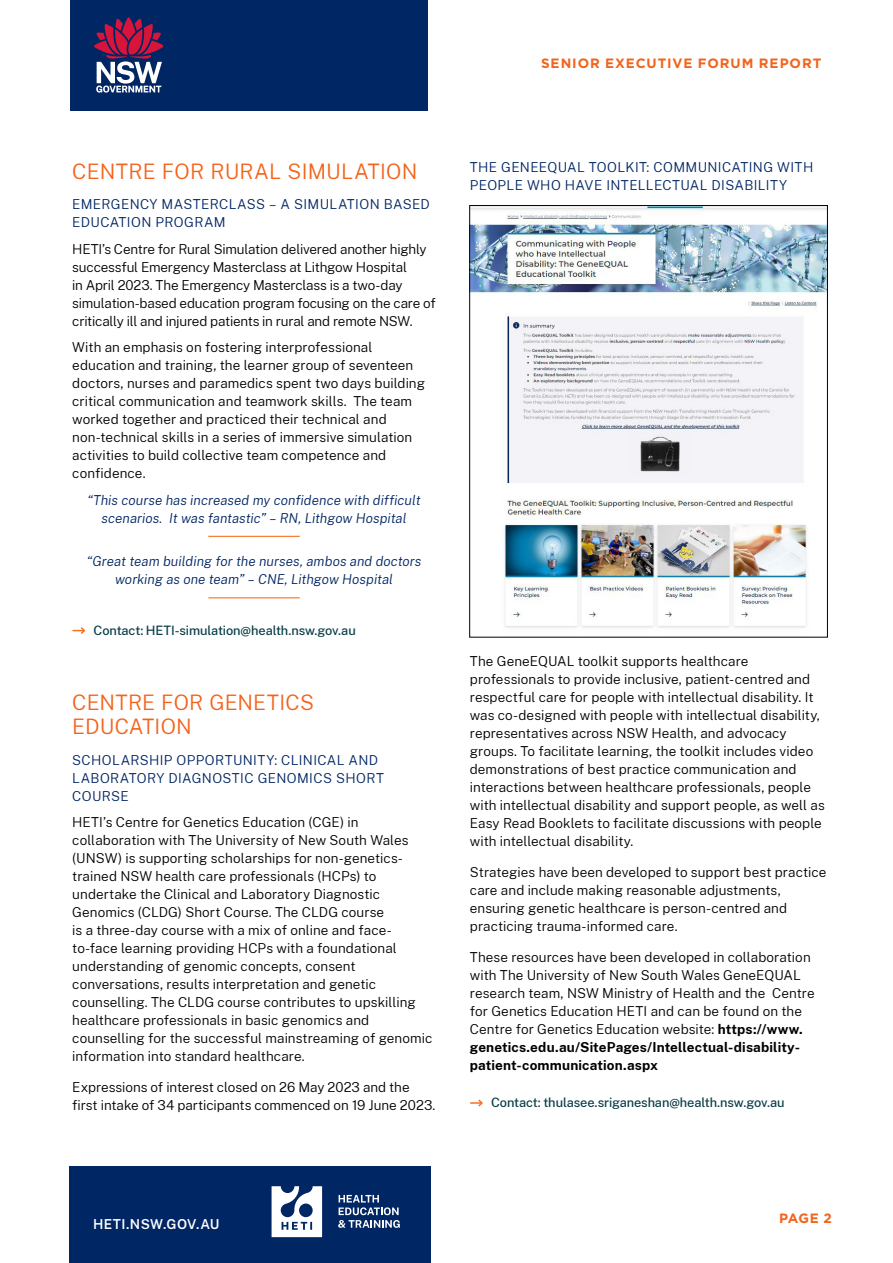
<style>
.page{position:relative;width:893px;height:1263px;background:#fff}
.page>*{position:absolute;margin:0;border:0;box-sizing:border-box;transform-origin:0 0}
.t1{font:300 21px/24px "Public Sans";letter-spacing:.01em;color:#f3631b}
.t2{font:300 13.5px/18px "Public Sans";letter-spacing:.005em;color:#000}
.t3{font:300 13.5px/18px "Public Sans";letter-spacing:-.015em;color:#000}
.t4{font:300 13.5px/18px "Public Sans";letter-spacing:.025em;color:#002664}
.t5{font:italic 300 13.5px/18px "Public Sans";letter-spacing:.005em;color:#002664;text-align:center}
.t6{font:700 13.5px "Gotham";letter-spacing:.065em;color:#f3631b}
.t7{font:600 13.5px "Public Sans";letter-spacing:.025em;color:#fff}
.t8{font:500 12.75px "Public Sans";letter-spacing:-.01em;color:#0b3f47}
.s1{font-weight:700}
</style>
<div class="page">
<div style="left:70px;top:0;width:357px;height:111px;background:#002664"></div>
<div style="left:70px;top:1166px;width:361px;height:97px;background:#002664"></div>
<svg style="left:94px;top:18px;width:69px;height:75px"></svg>
<svg style="left:338px;top:1195px;width:62px;height:33px"></svg>
<svg style="left:272px;top:1186px;width:50px;height:51px"></svg>
<hr style="left:208px;top:536px;width:92px;height:1px;background:#f47421">
<hr style="left:208px;top:597px;width:92px;height:1px;background:#f47421">
<svg style="left:73px;top:627px;width:12px;height:7px"></svg>
<svg style="left:471px;top:1099px;width:12px;height:8px"></svg>
<img style="left:471px;top:207px;width:355px;height:421px">
<div style="left:469px;top:205px;width:359px;height:432px;border:1px solid #000"></div>
<p class="t6" style="left:541px;top:54px;width:282px">SENIOR EXECUTIVE FORUM REPORT</p>
<h1 class="t1" style="left:72px;top:158px;width:347px">CENTRE FOR RURAL SIMULATION</h1>
<p class="t4" style="left:72px;top:195px;width:359px">EMERGENCY MASTERCLASS – A SIMULATION BASED<br>EDUCATION PROGRAM</p>
<p class="t3" style="left:72px;top:239px;width:365px">HETI’s Centre for Rural Simulation delivered another highly successful Emergency Masterclass at Lithgow Hospital<br>in April 2023. The Emergency Masterclass is a two-day simulation-based education program focusing on the care of critically ill and injured patients in rural and remote NSW.</p>
<p class="t2" style="left:72px;top:338px;width:354px">With an emphasis on fostering interprofessional education and training, the learner group of seventeen doctors, nurses and paramedics spent two days building critical communication and teamwork skills. The team worked together and practiced their technical and non-technical skills in a series of immersive simulation activities to build collective team competence and confidence.</p>
<p class="t5" style="left:87px;top:490px;width:335px">“This course has increased my confidence with difficult scenarios. It was fantastic” – RN, Lithgow Hospital</p>
<p class="t5" style="left:87px;top:552px;width:336px">“Great team building for the nurses, ambos and doctors working as one team” – CNE, Lithgow Hospital</p>
<p class="t8" style="left:94px;top:621px;width:264px">Contact: HETI-simulation@health.nsw.gov.au</p>
<h1 class="t1" style="left:72px;top:689px;width:243px">CENTRE FOR GENETICS<br>EDUCATION</h1>
<p class="t4" style="left:72px;top:750px;width:313px">SCHOLARSHIP OPPORTUNITY: CLINICAL AND<br>LABORATORY DIAGNOSTIC GENOMICS SHORT<br>COURSE</p>
<p class="t2" style="left:72px;top:813px;width:362px">HETI’s Centre for Genetics Education (CGE) in collaboration with The University of New South Wales (UNSW) is supporting scholarships for non-genetics&shy;trained NSW health care professionals (HCPs) to undertake the Clinical and Laboratory Diagnostic Genomics (CLDG) Short Course. The CLDG course<br>is a three-day course with a mix of online and face&shy;to-face learning providing HCPs with a foundational understanding of genomic concepts, consent conversations, results interpretation and genetic counselling. The CLDG course contributes to upskilling healthcare professionals in basic genomics and counselling for the successful mainstreaming of genomic information into standard healthcare.</p>
<p class="t2" style="left:72px;top:1077px;width:365px">Expressions of interest closed on 26 May 2023 and the first intake of 34 participants commenced on 19 June 2023.</p>
<p class="t4" style="left:470px;top:157px;width:345px">THE GENEEQUAL TOOLKIT: COMMUNICATING WITH<br>PEOPLE WHO HAVE INTELLECTUAL DISABILITY</p>
<p class="t2" style="left:470px;top:651px;width:356px">The GeneEQUAL toolkit supports healthcare professionals to provide inclusive, patient-centred and respectful care for people with intellectual disability. It was co-designed with people with intellectual disability, representatives across NSW Health, and advocacy groups. To facilitate learning, the toolkit includes video demonstrations of best practice communication and interactions between healthcare professionals, people with intellectual disability and support people, as well as Easy Read Booklets to facilitate discussions with people with intellectual disability.</p>
<p class="t2" style="left:470px;top:862px;width:358px">Strategies have been developed to support best practice care and include making reasonable adjustments, ensuring genetic healthcare is person-centred and practicing trauma-informed care.</p>
<p class="t2" style="left:470px;top:947px;width:346px">These resources have been developed in collaboration with The University of New South Wales GeneEQUAL research team, NSW Ministry of Health and the Centre for Genetics Education HETI and can be found on the Centre for Genetics Education website: <span class="s1">https://www. genetics.edu.au/SitePages/Intellectual-disability&shy;patient-communication.aspx</span></p>
<p class="t8" style="left:491px;top:1094px;width:295px">Contact: thulasee.sriganeshan@health.nsw.gov.au</p>
<p class="t7" style="left:93px;top:1215px;width:128px">HETI.NSW.GOV.AU</p>
<p class="t6" style="left:779px;top:1209px;width:55px">PAGE 2</p>
</div>
